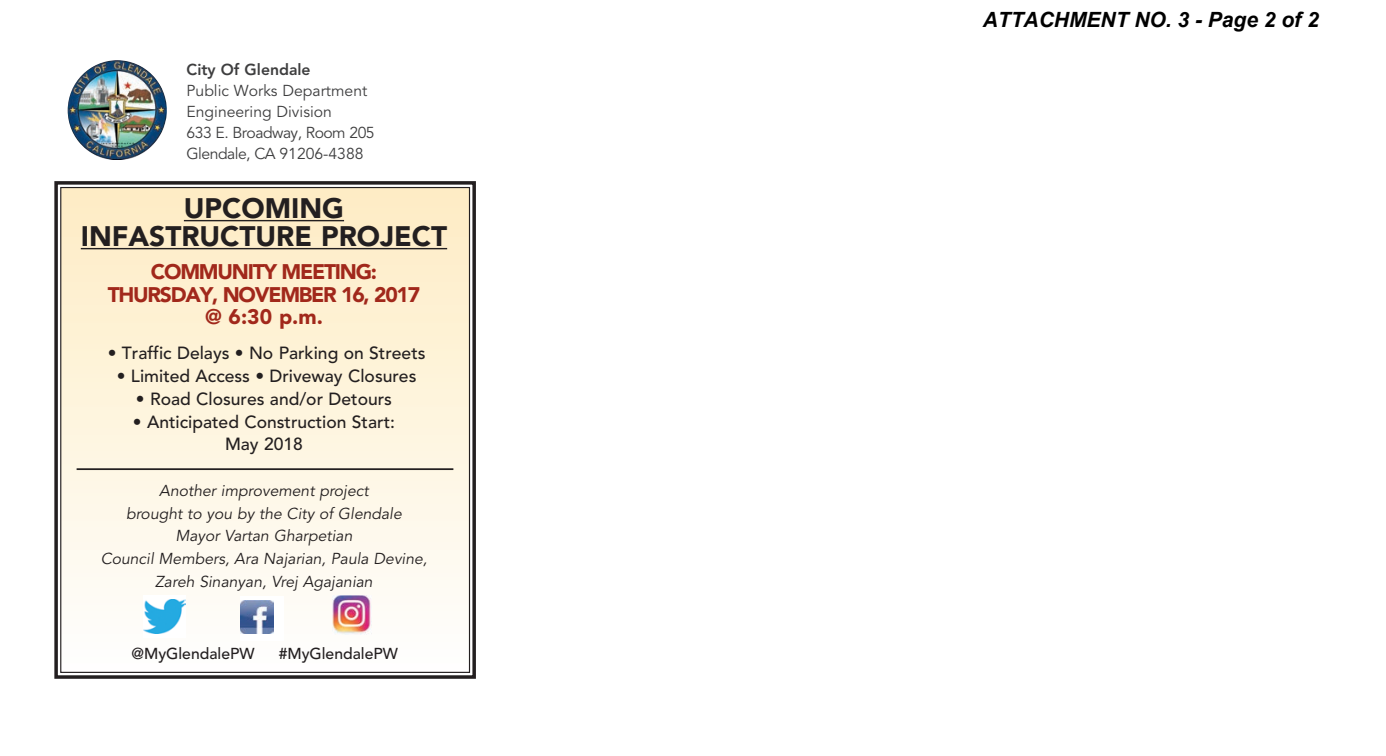
<style>
.page{position:relative;width:1386px;height:756px;background:#fff}
.page>*{position:absolute;margin:0;border:0;box-sizing:border-box;transform-origin:0 0}
.t1{font:900 28px/28px "Avenir LT Std";color:#231f20;text-align:center}
.t2{font:900 21px/22.8px "Avenir LT Std";letter-spacing:-.06em;color:#a1281b;text-align:center}
.t3{font:italic 700 21px "Arial";color:#000}
.t4{font:500 17.5px/22.8px "Avenir LT Std";color:#231f20;text-align:center}
.t5{font:italic 15.75px/22.8px "Avenir";color:#231f20;text-align:center}
.t6{font:15.75px/21px "Avenir LT Std";color:#3e3e3f}
.t7{font:500 15.75px "Avenir LT Std";color:#231f20}
.t8{font:800 15.75px "Avenir LT Std";color:#3e3e3f}
</style>
<div class="page">
<div style="left:61px;top:188px;width:408px;height:484px;background:linear-gradient(to bottom,#feecc4,#fefefd)"></div>
<div style="left:54px;top:181px;width:422px;height:498px;border:4px solid #231f20"></div>
<hr style="left:184px;top:220px;width:160px;height:1px;background:#231f20">
<hr style="left:81px;top:248px;width:366px;height:1px;background:#231f20">
<div style="left:143px;top:595px;width:42px;height:43px;background:#fff"></div>
<img style="left:143px;top:600px;width:42px;height:34px">
<div style="left:240px;top:596px;width:44px;height:44px;background:#fff"></div>
<img style="left:240px;top:601px;width:33px;height:32px">
<img style="left:332px;top:595px;width:40px;height:40px">
<hr style="left:77px;top:468px;width:376px;height:2px;background:#231f20">
<img style="left:68px;top:61px;width:99px;height:99px;border-radius:50%">
<p class="t8" style="left:187px;top:63px;width:126px">City Of Glendale</p>
<p class="t6" style="left:187px;top:81px;width:190px">Public Works Department<br>Engineering Division<br>633 E. Broadway, Room 205<br>Glendale, CA 91206-4388</p>
<h1 class="t1" style="left:81px;top:196px;width:368px">UPCOMING<br>INFASTRUCTURE PROJECT</h1>
<h2 class="t2" style="left:108px;top:262px;width:314px">COMMUNITY MEETING:<br>THURSDAY, NOVEMBER 16, 2017 @ 6:30 p.m.</h2>
<p class="t4" style="left:108px;top:343px;width:319px">• Traffic Delays • No Parking on Streets</p>
<p class="t4" style="left:117px;top:366px;width:301px">• Limited Access • Driveway Closures</p>
<p class="t4" style="left:136px;top:389px;width:258px">• Road Closures and/or Detours</p>
<p class="t4" style="left:133px;top:412px;width:264px">• Anticipated Construction Start:<br>May 2018</p>
<p class="t5" style="left:101px;top:479px;width:328px">Another improvement project<br>brought to you by the City of Glendale<br>Mayor Vartan Gharpetian<br>Council Members, Ara Najarian, Paula Devine, Zareh Sinanyan, Vrej Agajanian</p>
<p class="t7" style="left:132px;top:647px;width:125px">@MyGlendalePW</p>
<p class="t7" style="left:279px;top:647px;width:121px">#MyGlendalePW</p>
<h2 class="t3" style="left:983px;top:6px;width:338px">ATTACHMENT NO. 3 - Page 2 of 2</h2>
</div>
